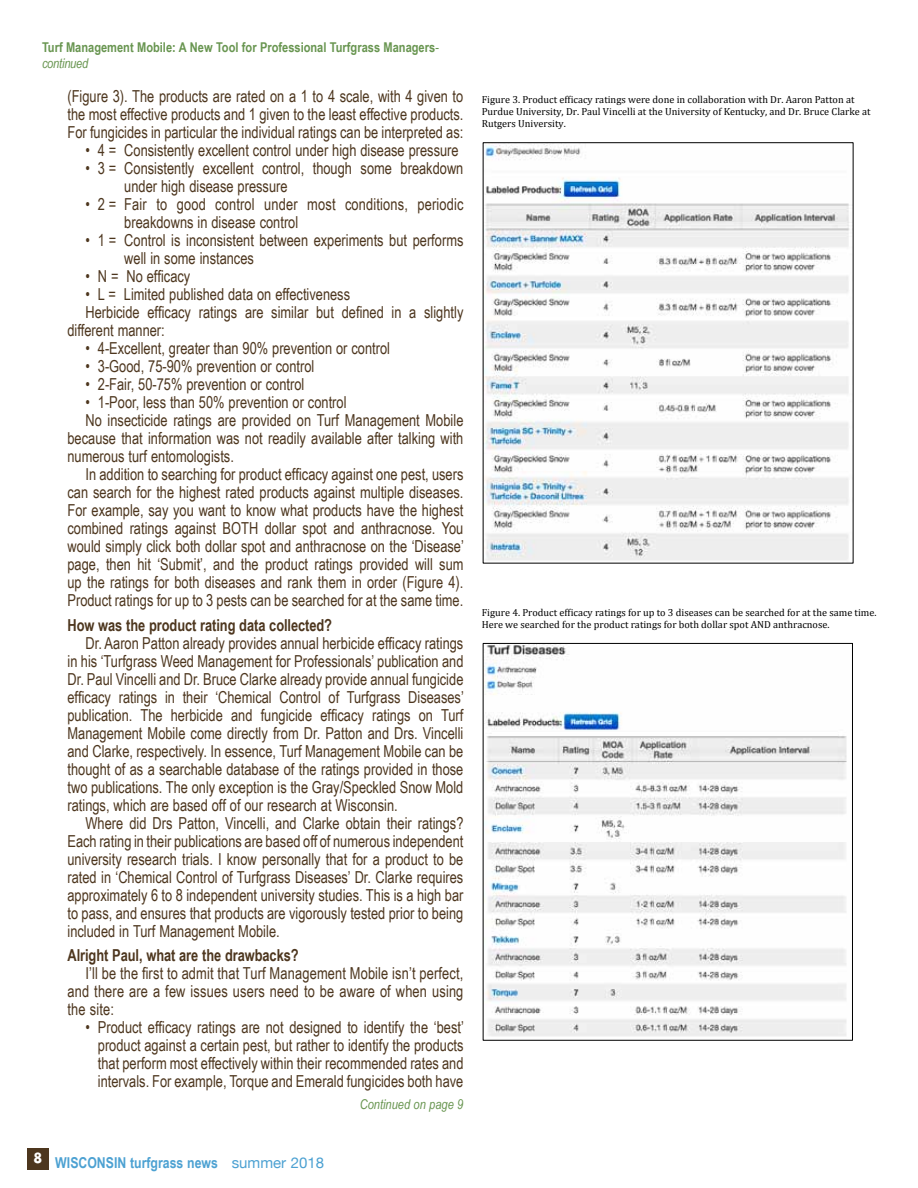
<style>
.page{position:relative;width:918px;height:1188px;background:#fff}
.page>*{position:absolute;margin:0;border:0;box-sizing:border-box;transform-origin:0 0}
.t1{font:16.5px/18px "Arial Narrow";color:#4d361e;text-align:justify;scale:.95 1}
.t2{font:700 16.5px "Arial Narrow";letter-spacing:-.005em;color:#4d361e;scale:.95 1}
.t3{font:700 15px "Arial Narrow";color:#4ca1d2}
.t4{font:700 13.5px/16.2px "Arial Narrow";color:#689550}
.t5{font:italic 13.5px "Arial Narrow";color:#689550}
.t6{font:10.2px/12px "Cambria";color:#000}
.s1{font-weight:400;font-style:italic}
.s2{font-family:"Helvetica Neue";font-weight:400}
</style>
<div class="page">
<div style="left:27px;top:1148px;width:22px;height:22px;background:#4d361e"></div>
<img style="left:485px;top:144px;width:365px;height:417px">
<img style="left:485px;top:645px;width:362px;height:391px">
<div style="left:483px;top:643px;width:370px;height:398px;border:1px solid #000"></div>
<p class="t4" style="left:42px;top:38px;width:398px">Turf Management Mobile: A New Tool for Professional Turfgrass Managers&shy;<span class="s1">continued</span></p>
<p class="t1" style="left:68px;top:87px;width:418px">(Figure 3). The products are rated on a 1 to 4 scale, with 4 given to the most effective products and 1 given to the least effective products.<br>For fungicides in particular the individual ratings can be interpreted as:</p>
<p class="t1" style="left:85px;top:141px;width:394px">• 4 = Consistently excellent control under high disease pressure</p>
<p class="t1" style="left:124px;top:159px;width:358px;text-indent:-39px">• 3 = Consistently excellent control, though some breakdown under high disease pressure</p>
<p class="t1" style="left:124px;top:195px;width:359px;text-indent:-39px">• 2 = Fair to good control under most conditions, periodic breakdowns in disease control</p>
<p class="t1" style="left:124px;top:231px;width:358px;text-indent:-39px">• 1 = Control is inconsistent between experiments but performs well in some instances</p>
<p class="t1" style="left:86px;top:267px;width:112px">• N = No efficacy</p>
<p class="t1" style="left:86px;top:285px;width:280px">• L = Limited published data on effectiveness</p>
<p class="t1" style="left:86px;top:303px;width:399px">Herbicide efficacy ratings are similar but defined in a slightly</p>
<p class="t1" style="left:68px;top:321px;width:104px">different manner:</p>
<p class="t1" style="left:86px;top:339px;width:322px">• 4-Excellent, greater than 90% prevention or control</p>
<p class="t1" style="left:86px;top:357px;width:242px">• 3-Good, 75-90% prevention or control</p>
<p class="t1" style="left:86px;top:375px;width:232px">• 2-Fair, 50-75% prevention or control</p>
<p class="t1" style="left:86px;top:393px;width:276px">• 1-Poor, less than 50% prevention or control</p>
<p class="t1" style="left:86px;top:411px;width:399px">No insecticide ratings are provided on Turf Management Mobile</p>
<p class="t1" style="left:68px;top:429px;width:418px">because that information was not readily available after talking with</p>
<p class="t1" style="left:68px;top:447px;width:177px">numerous turf entomologists.</p>
<p class="t1" style="left:86px;top:465px;width:399px">In addition to searching for product efficacy against one pest, users</p>
<p class="t1" style="left:68px;top:483px;width:418px">can search for the highest rated products against multiple diseases.</p>
<p class="t1" style="left:68px;top:501px;width:418px">For example, say you want to know what products have the highest</p>
<p class="t1" style="left:68px;top:519px;width:418px">combined ratings against BOTH dollar spot and anthracnose. You</p>
<p class="t1" style="left:68px;top:537px;width:419px">would simply click both dollar spot and anthracnose on the ‘Disease’</p>
<p class="t1" style="left:68px;top:555px;width:418px">page, then hit ‘Submit’, and the product ratings provided will sum</p>
<p class="t1" style="left:68px;top:573px;width:418px">up the ratings for both diseases and rank them in order (Figure 4).</p>
<p class="t1" style="left:68px;top:591px;width:418px">Product ratings for up to 3 pests can be searched for at the same time.</p>
<p class="t2" style="left:68px;top:612px;width:280px">How was the product rating data collected?</p>
<p class="t1" style="left:68px;top:633px;width:419px;text-indent:18px">Dr. Aaron Patton already provides annual herbicide efficacy ratings in his ‘Turfgrass Weed Management for Professionals’ publication and Dr. Paul Vincelli and Dr. Bruce Clarke already provide annual fungicide efficacy ratings in their ‘Chemical Control of Turfgrass Diseases’ publication. The herbicide and fungicide efficacy ratings on Turf Management Mobile come directly from Dr. Patton and Drs. Vincelli and Clarke, respectively. In essence, Turf Management Mobile can be thought of as a searchable database of the ratings provided in those two publications. The only exception is the Gray/Speckled Snow Mold ratings, which are based off of our research at Wisconsin.</p>
<p class="t1" style="left:68px;top:813px;width:418px;text-indent:18px">Where did Drs Patton, Vincelli, and Clarke obtain their ratings?<br>Each rating in their publications are based off of numerous independent university research trials. I know personally that for a product to be rated in ‘Chemical Control of Turfgrass Diseases’ Dr. Clarke requires approximately 6 to 8 independent university studies. This is a high bar to pass, and ensures that products are vigorously tested prior to being included in Turf Management Mobile.</p>
<p class="t2" style="left:68px;top:943px;width:245px">Alright Paul, what are the drawbacks?</p>
<p class="t1" style="left:68px;top:964px;width:418px;text-indent:18px">I’ll be the first to admit that Turf Management Mobile isn’t perfect, and there are a few issues users need to be aware of when using the site:</p>
<p class="t1" style="left:98px;top:1018px;width:387px;text-indent:-12px">• Product efficacy ratings are not designed to identify the ‘best’ product against a certain pest, but rather to identify the products that perform most effectively within their recommended rates and intervals. For example, Torque and Emerald fungicides both have</p>
<p class="t3" style="left:34px;top:1151px;width:292px"><sup>8</sup> WISCONSIN turfgrass news <span class="s2">summer 2018</span></p>
<p class="t5" style="left:360px;top:1095px;width:105px">Continued on page 9</p>
<p class="t6" style="left:482px;top:93px;width:390px">Figure 3. Product efficacy ratings were done in collaboration with Dr. Aaron Patton at<br>Purdue University, Dr. Paul Vincelli at the University of Kentucky, and Dr. Bruce Clarke at<br>Rutgers University.</p>
<p class="t6" style="left:482px;top:606px;width:396px">Figure 4. Product efficacy ratings for up to 3 diseases can be searched for at the same time.<br>Here we searched for the product ratings for both dollar spot AND anthracnose.</p>
</div>
